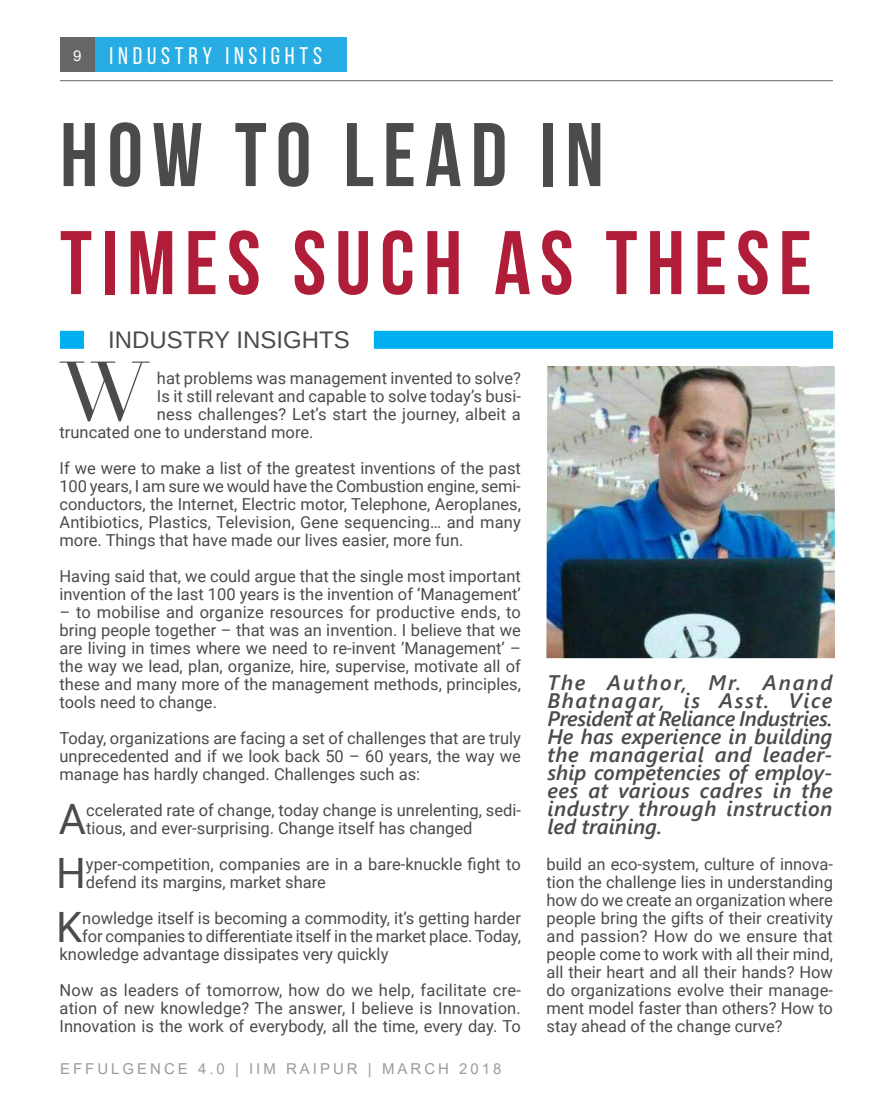
<style>
.page{position:relative;width:893px;height:1106px;background:#fff}
.page>*{position:absolute;margin:0;border:0;box-sizing:border-box;transform-origin:0 0}
.t1{font:90px "Bebas Neue";letter-spacing:.1em;color:#af1d38}
.t2{font:90px "Bebas Neue";letter-spacing:.1em;color:#4a4c4c}
.t3{font:82.35px "Didot";color:#4a4c4c}
.t4{font:41.85px "Roboto";color:#4a4c4c}
.t5{font:24px "Bebas Neue";letter-spacing:.2em;color:#fff}
.t6{font:24px "Arimo";color:#4a4c4c}
.t7{font:italic 600 21px/18px "Segoe UI";letter-spacing:.025em;color:#4a4c4c;text-align:justify}
.t8{font:16.5px/18px "Roboto";color:#4a4c4c;text-align:justify}
.t9{font:15px "Arial";letter-spacing:.2em;color:#9a9c9e}
.s1{font-family:"Arial";font-size:15px}
</style>
<div class="page">
<hr style="left:60px;top:80px;width:773px;height:1px;background:#73776c">
<div style="left:94px;top:38px;width:253px;height:34px;background:#27ade3"></div>
<div style="left:60px;top:38px;width:34px;height:34px;background:#656666"></div>
<img style="left:546px;top:366px;width:289px;height:292px">
<div style="left:60px;top:331px;width:24px;height:18px;background:#00afef"></div>
<div style="left:374px;top:331px;width:459px;height:18px;background:#00afef"></div>
<h3 class="t5" style="left:73px;top:42px;width:250px"><span class="s1">9</span> INDUSTRY INSIGHTS</h3>
<h1 class="t2" style="left:60px;top:106px;width:545px">HOW TO LEAD IN</h1>
<h1 class="t1" style="left:60px;top:214px;width:753px">TIMES SUCH AS THESE</h1>
<h3 class="t6" style="left:108px;top:324px;width:243px">INDUSTRY INSIGHTS</h3>
<h2 class="t3" style="left:60px;top:342px;width:90px">W</h2>
<p class="t8" style="left:157px;top:369px;width:365px">hat problems was management invented to solve?</p>
<p class="t8" style="left:157px;top:387px;width:365px">Is it still relevant and capable to solve today’s busi-</p>
<p class="t8" style="left:157px;top:405px;width:365px">ness challenges? Let’s start the journey, albeit a</p>
<p class="t8" style="left:60px;top:423px;width:255px">truncated one to understand more.</p>
<p class="t8" style="left:60px;top:459px;width:463px">If we were to make a list of the greatest inventions of the past 100 years, I am sure we would have the Combustion engine, semi&shy;conductors, the Internet, Electric motor, Telephone, Aeroplanes, Antibiotics, Plastics, Television, Gene sequencing… and many more. Things that have made our lives easier, more fun.</p>
<p class="t8" style="left:60px;top:567px;width:463px">Having said that, we could argue that the single most important invention of the last 100 years is the invention of ‘Management’</p>
<p class="t8" style="left:60px;top:603px;width:463px">– to mobilise and organize resources for productive ends, to bring people together – that was an invention. I believe that we are living in times where we need to re-invent ‘Management’ – the way we lead, plan, organize, hire, supervise, motivate all of these and many more of the management methods, principles, tools need to change.</p>
<p class="t8" style="left:60px;top:729px;width:463px">Today, organizations are facing a set of challenges that are truly unprecedented and if we look back 50 – 60 years, the way we manage has hardly changed. Challenges such as:</p>
<h3 class="t4" style="left:59px;top:790px;width:29px">A</h3>
<p class="t8" style="left:86px;top:801px;width:436px">ccelerated rate of change, today change is unrelenting, sedi&shy;tious, and ever-surprising. Change itself has changed</p>
<h3 class="t4" style="left:56px;top:844px;width:31px">H</h3>
<p class="t8" style="left:86px;top:855px;width:436px">yper-competition, companies are in a bare-knuckle fight to defend its margins, market share</p>
<h3 class="t4" style="left:56px;top:898px;width:28px">K</h3>
<p class="t8" style="left:82px;top:909px;width:440px">nowledge itself is becoming a commodity, it’s getting harder</p>
<p class="t8" style="left:82px;top:927px;width:440px">for companies to differentiate itself in the market place. Today,</p>
<p class="t8" style="left:60px;top:945px;width:330px">knowledge advantage dissipates very quickly</p>
<p class="t8" style="left:60px;top:981px;width:463px">Now as leaders of tomorrow, how do we help, facilitate cre&shy;ation of new knowledge? The answer, I believe is Innovation.<br>Innovation is the work of everybody, all the time, every day. To</p>
<p class="t9" style="left:60px;top:1058px;width:443px">EFFULGENCE 4.0 | IIM RAIPUR | MARCH 2018</p>
<p class="t7" style="left:547px;top:672px;width:287px">The Author, Mr. Anand Bhatnagar, is Asst. Vice President at Reliance Industries.<br>He has experience in building the managerial and leader&shy;ship competencies of employ&shy;ees at various cadres in the industry through instruction led training.</p>
<p class="t8" style="left:547px;top:855px;width:288px">build an eco-system, culture of innova&shy;tion the challenge lies in understanding how do we create an organization where people bring the gifts of their creativity and passion? How do we ensure that people come to work with all their mind, all their heart and all their hands? How do organizations evolve their manage&shy;ment model faster than others? How to stay ahead of the change curve?</p>
</div>
